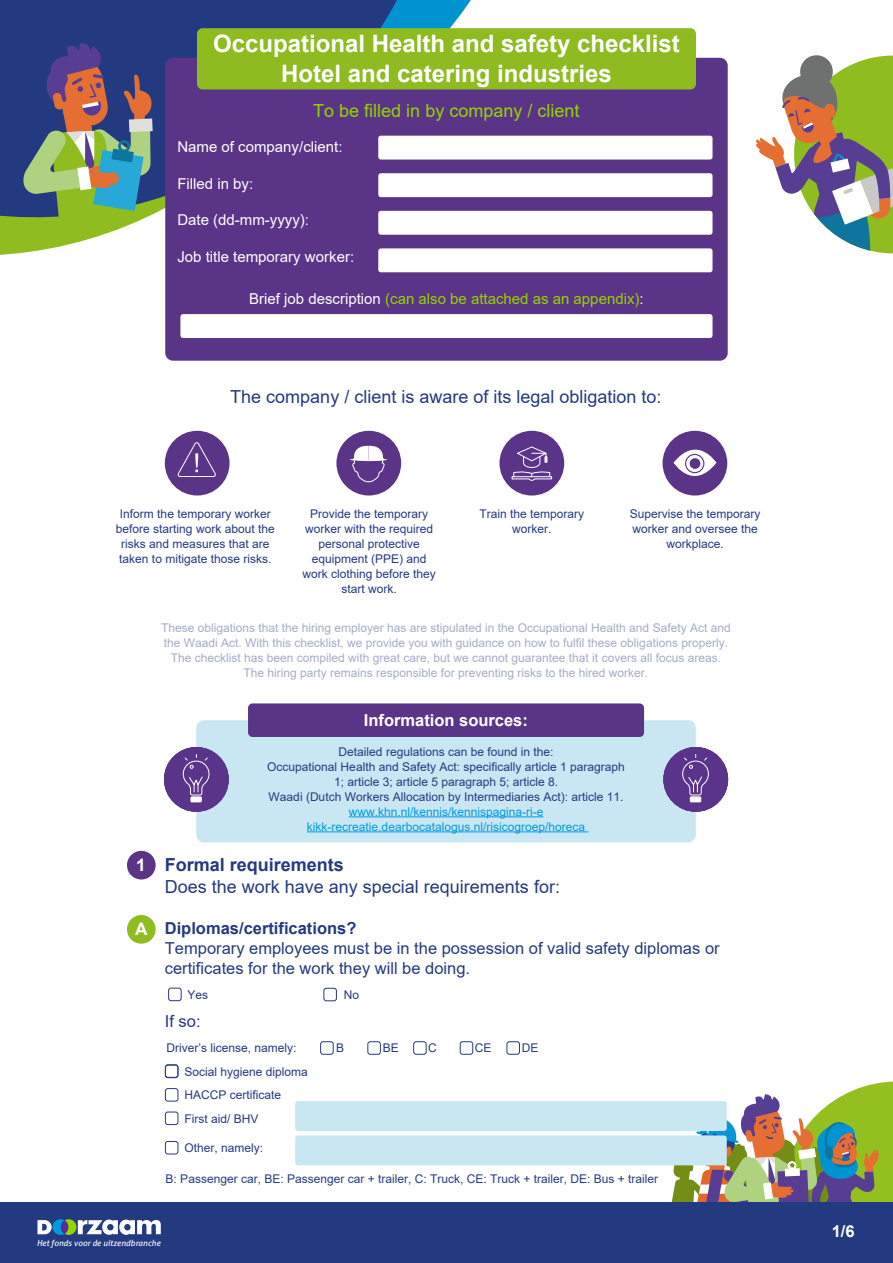
<style>
.page{position:relative;width:893px;height:1263px;background:#fff}
.page>*{position:absolute;margin:0;border:0;box-sizing:border-box;transform-origin:0 0}
.t1{font:700 24px/30px "Arial";color:#fff;text-align:center}
.t2{font:18px "Arial";color:#243a80}
.t3{font:18px "Arial";color:#93d500}
.t4{font:700 18px "Arial";color:#243a80}
.t5{font:700 17.25px "Arial";color:#fff}
.t6{font:16.5px/19.8px "Arial";color:#243a80}
.t7{font:700 16.5px "Arial";color:#243a80}
.t8{font:700 16.5px "Arial";color:#fff}
.t9{font:15px "Arial";color:#fff}
.t10{font:15px "Arial";color:#93d500}
.t11{font:12px/15px "Arial";color:#243a80;text-align:center}
.t12{font:12px/15px "Arial";color:#a4adc9;text-align:center}
.t13{font:12px/15px "Arial";color:#009ade;text-align:center}
.t14{font:12px "Arial";color:#253c80}
.t15{font:italic 8.4px "Aller";color:#fff}
.s1{color:#fff}
</style>
<div class="page">
<svg style="left:663px;top:1081px;width:230px;height:122px"></svg>
<div style="left:0;top:1203px;width:893px;height:60px;background:#243a80"></div>
<svg style="left:0;top:240px;width:85px;height:15px"></svg>
<svg style="left:0;top:0;width:469px;height:240px;background:#2f5086"></svg>
<div style="left:165px;top:58px;width:563px;height:303px;background:#5a3486;border-radius:8px"></div>
<svg style="left:23px;top:43px;width:130px;height:189px;background:#6e7c74"></svg>
<svg style="left:756px;top:55px;width:137px;height:198px"></svg>
<div style="left:378px;top:136px;width:334px;height:24px;background:#fff;border-radius:3px"></div>
<div style="left:378px;top:173px;width:334px;height:24px;background:#fff;border-radius:3px"></div>
<div style="left:378px;top:211px;width:334px;height:24px;background:#fff;border-radius:3px"></div>
<div style="left:378px;top:248px;width:334px;height:24px;background:#fff;border-radius:3px"></div>
<div style="left:180px;top:314px;width:532px;height:24px;background:#fff;border-radius:3px"></div>
<svg style="left:37px;top:1219px;width:124px;height:16px"></svg>
<svg style="left:61px;top:1220px;width:7px;height:14px"></svg>
<div style="left:165px;top:431px;width:65px;height:64px;background:#5a3486;border-radius:50%"></div>
<svg style="left:177px;top:442px;width:39px;height:35px"></svg>
<div style="left:336px;top:431px;width:65px;height:64px;background:#5a3486;border-radius:50%"></div>
<svg style="left:350px;top:445px;width:37px;height:38px"></svg>
<div style="left:499px;top:431px;width:65px;height:64px;background:#5a3486;border-radius:50%"></div>
<svg style="left:511px;top:446px;width:41px;height:35px"></svg>
<div style="left:663px;top:431px;width:64px;height:64px;background:#5a3486;border-radius:50%"></div>
<svg style="left:673px;top:433px;width:43px;height:60px"></svg>
<div style="left:685px;top:454px;width:19px;height:19px;border:1px solid #5a3486;border-radius:50%"></div>
<div style="left:690px;top:458px;width:10px;height:11px;background:#5a3486;border-radius:50%"></div>
<div style="left:196px;top:720px;width:500px;height:122px;background:#c9e7f3;border-radius:8px"></div>
<div style="left:248px;top:703px;width:396px;height:34px;background:#5a3486;border-radius:4px"></div>
<hr style="left:349px;top:816px;width:194px;height:1px;background:#009ade">
<hr style="left:307px;top:831px;width:281px;height:1px;background:#009ade">
<div style="left:127px;top:915px;width:29px;height:29px;background:#8fbc1f;border-radius:50%"></div>
<div style="left:127px;top:851px;width:29px;height:28px;background:#5a3486;border-radius:50%"></div>
<div style="left:168px;top:988px;width:14px;height:13px;border:1px solid #243a80;border-radius:2px"></div>
<div style="left:323px;top:988px;width:14px;height:13px;border:1px solid #243a80;border-radius:2px"></div>
<div style="left:165px;top:1064px;width:13px;height:14px;border:1px solid #243a80;border-radius:2px"></div>
<div style="left:165px;top:1065px;width:13px;height:13px;border:1px solid #243a80;border-radius:2px"></div>
<div style="left:165px;top:1088px;width:13px;height:13px;border:1px solid #243a80;border-radius:2px"></div>
<div style="left:165px;top:1111px;width:13px;height:14px;border:1px solid #243a80;border-radius:2px"></div>
<div style="left:165px;top:1141px;width:13px;height:13px;border:1px solid #243a80;border-radius:2px"></div>
<div style="left:295px;top:1101px;width:432px;height:30px;background:#c9e7f3;border-radius:3px"></div>
<div style="left:295px;top:1135px;width:432px;height:30px;background:#c9e7f3;border-radius:3px"></div>
<div style="left:164px;top:747px;width:65px;height:65px;background:#5a348a;border-radius:50%"></div>
<div style="left:190px;top:796px;width:12px;height:6px;background:#fff"></div>
<svg style="left:182px;top:754px;width:28px;height:44px"></svg>
<div style="left:663px;top:747px;width:65px;height:65px;background:#5a348a;border-radius:50%"></div>
<div style="left:690px;top:796px;width:11px;height:6px;background:#fff"></div>
<svg style="left:682px;top:754px;width:27px;height:44px"></svg>
<div style="left:320px;top:1041px;width:14px;height:14px;border:1px solid #243a80;border-radius:2px"></div>
<div style="left:367px;top:1041px;width:14px;height:14px;border:1px solid #243a80;border-radius:2px"></div>
<div style="left:413px;top:1041px;width:14px;height:14px;border:1px solid #243a80;border-radius:2px"></div>
<div style="left:460px;top:1041px;width:13px;height:14px;border:1px solid #243a80;border-radius:2px"></div>
<div style="left:506px;top:1041px;width:14px;height:14px;border:1px solid #243a80;border-radius:2px"></div>
<div style="left:197px;top:28px;width:499px;height:61px;background:#8ebb1f;border-radius:6px"></div>
<h1 class="t1" style="left:213px;top:29px;width:468px">Occupational Health and safety checklist<br>Hotel and catering industries</h1>
<h2 class="t3" style="left:313px;top:98px;width:268px">To be filled in by company / client</h2>
<p class="t9" style="left:177px;top:136px;width:167px">Name of company/client:</p>
<p class="t9" style="left:177px;top:173px;width:77px">Filled in by:</p>
<p class="t9" style="left:177px;top:210px;width:133px">Date (dd-mm-yyyy):</p>
<p class="t9" style="left:177px;top:247px;width:178px">Job title temporary worker:</p>
<p class="t10" style="left:249px;top:288px;width:396px"><span class="s1">Brief job description</span> (can also be attached as an appendix)<span class="s1">:</span></p>
<h2 class="t2" style="left:230px;top:384px;width:433px">The company / client is aware of its legal obligation to:</h2>
<p class="t11" style="left:116px;top:506px;width:160px">Inform the temporary worker before starting work about the risks and measures that are taken to mitigate those risks.</p>
<p class="t11" style="left:302px;top:506px;width:135px">Provide the temporary worker with the required personal protective equipment (PPE) and work clothing before they start work.</p>
<p class="t11" style="left:479px;top:506px;width:106px">Train the temporary worker.</p>
<p class="t11" style="left:630px;top:506px;width:132px">Supervise the temporary worker and oversee the workplace.</p>
<p class="t12" style="left:161px;top:620px;width:571px">These obligations that the hiring employer has are stipulated in the Occupational Health and Safety Act and the Waadi Act. With this checklist, we provide you with guidance on how to fulfil these obligations properly.<br>The checklist has been compiled with great care, but we cannot guarantee that it covers all focus areas.<br>The hiring party remains responsible for preventing risks to the hired worker.</p>
<h3 class="t8" style="left:364px;top:709px;width:166px">Information sources:</h3>
<p class="t11" style="left:267px;top:744px;width:359px">Detailed regulations can be found in the:<br>Occupational Health and Safety Act: specifically article 1 paragraph 1; article 3; article 5 paragraph 5; article 8.<br>Waadi (Dutch Workers Allocation by Intermediaries Act): article 11.</p>
<p class="t13" style="left:307px;top:804px;width:280px">www.khn.nl/kennis/kennispagina-ri-e kikk-recreatie.dearbocatalogus.nl/risicogroep/horeca</p>
<h3 class="t5" style="left:136px;top:853px;width:11px">1</h3>
<h3 class="t5" style="left:135px;top:917px;width:14px">A</h3>
<h2 class="t4" style="left:165px;top:852px;width:181px">Formal requirements</h2>
<h2 class="t2" style="left:165px;top:874px;width:397px">Does the work have any special requirements for:</h2>
<h3 class="t7" style="left:165px;top:917px;width:193px">Diplomas/certifications?</h3>
<h3 class="t6" style="left:165px;top:938px;width:556px">Temporary employees must be in the possession of valid safety diplomas or certificates for the work they will be doing.</h3>
<p class="t11" style="left:188px;top:987px;width:22px">Yes</p>
<p class="t11" style="left:344px;top:987px;width:17px">No</p>
<h3 class="t6" style="left:165px;top:1011px;width:37px">If so:</h3>
<p class="t11" style="left:166px;top:1040px;width:132px">Driver’s license, namely:</p>
<p class="t11" style="left:336px;top:1040px;width:10px">B</p>
<p class="t11" style="left:383px;top:1040px;width:18px">BE</p>
<p class="t11" style="left:428px;top:1040px;width:10px">C</p>
<p class="t11" style="left:475px;top:1040px;width:18px">CE</p>
<p class="t11" style="left:522px;top:1040px;width:18px">DE</p>
<p class="t11" style="left:184px;top:1064px;width:125px">Social hygiene diploma</p>
<p class="t11" style="left:184px;top:1083px;width:98px;line-height:23.4px;text-align:left">HACCP certificate<br>First aid/ BHV</p>
<p class="t11" style="left:184px;top:1140px;width:80px">Other, namely:</p>
<p class="t14" style="left:166px;top:1171px;width:494px">B: Passenger car, BE: Passenger car + trailer, C: Truck, CE: Truck + trailer, DE: Bus + trailer</p>
<p class="t15" style="left:37px;top:1237px;width:125px">Het fonds voor de uitzendbranche</p>
<h3 class="t8" style="left:832px;top:1219px;width:24px">1/6</h3>
</div>
